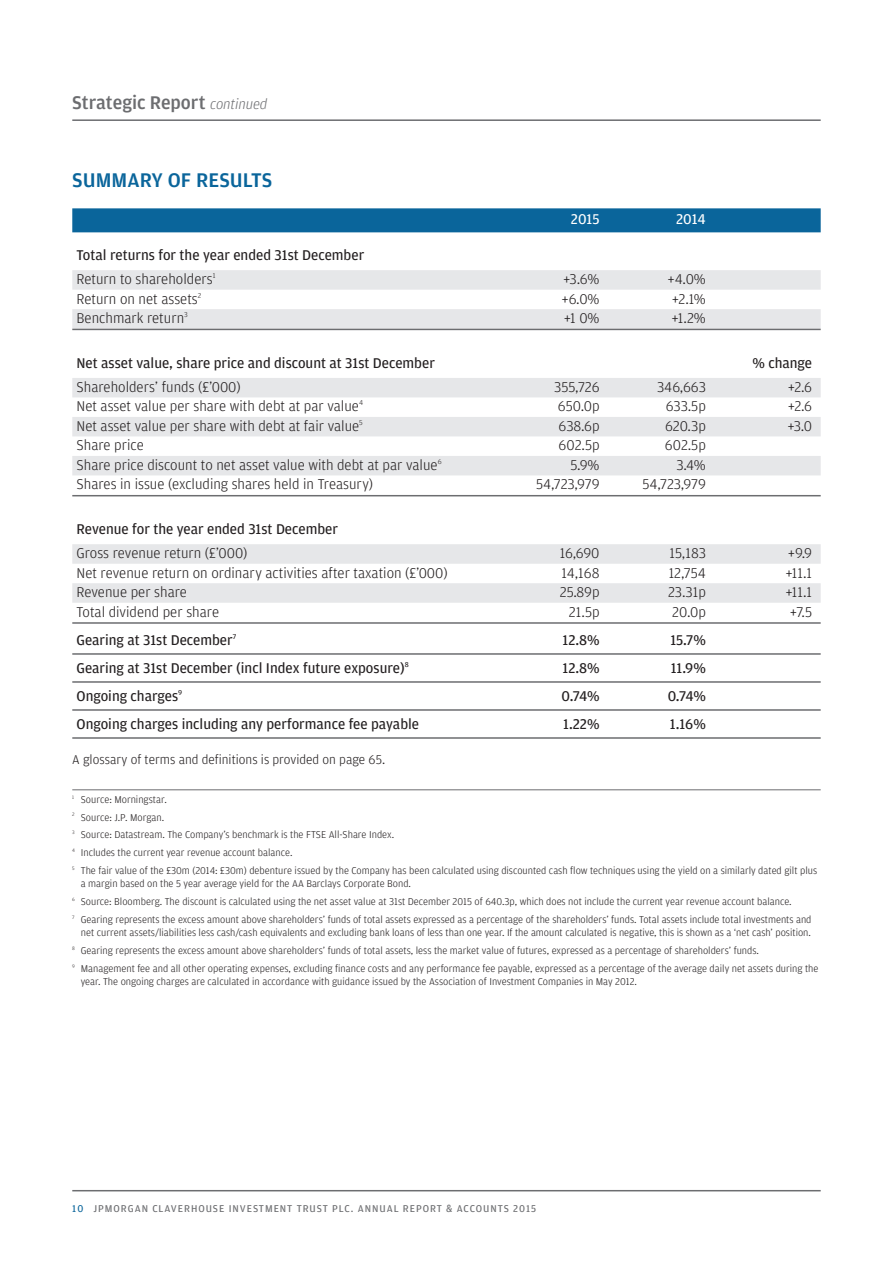
<style>
.page{position:relative;width:893px;height:1263px;background:#fff}
.page>*{position:absolute;margin:0;border:0;box-sizing:border-box;transform-origin:0 0}
.t1{font:500 21px "Amplitude";color:#0a659b}
.t2{font:500 19.5px "Amplitude";color:#6c6d70}
.t3{font:300 15px "Amplitude";color:#231f20}
.t4{font:15px/23.7px "Amplitude";color:#231f20}
.t5{font:15px "Amplitude";color:#fff}
.t6{font:300 13.5px "Amplitude";color:#231f20}
.t7{font:300 10.5px/17.7px "Amplitude";color:#231f20}
.t8{font:10.5px "Amplitude";letter-spacing:.09em;color:#6c6d70}
.s1{font-weight:300;font-style:italic;font-size:15px}
.s2{font-weight:300}
.s3{color:#0a659b}
</style>
<div class="page">
<hr style="left:72px;top:1190px;width:749px;height:1px;background:#6c6d70">
<hr style="left:72px;top:119px;width:749px;height:2px;background:#6c6d70">
<div style="left:72px;top:208px;width:749px;height:24px;background:#0a659b"></div>
<div style="left:72px;top:270px;width:749px;height:20px;background:#e6e7e9"></div>
<div style="left:72px;top:309px;width:749px;height:20px;background:#e6e7e9"></div>
<hr style="left:72px;top:329px;width:749px;height:1px;background:#6c6d70">
<div style="left:72px;top:378px;width:749px;height:19px;background:#e6e7e9"></div>
<div style="left:72px;top:417px;width:749px;height:19px;background:#e6e7e9"></div>
<div style="left:72px;top:456px;width:749px;height:19px;background:#e6e7e9"></div>
<hr style="left:72px;top:495px;width:749px;height:1px;background:#6c6d70">
<div style="left:72px;top:544px;width:749px;height:20px;background:#e6e7e9"></div>
<div style="left:72px;top:583px;width:749px;height:20px;background:#e6e7e9"></div>
<hr style="left:72px;top:622px;width:749px;height:2px;background:#6c6d70">
<hr style="left:72px;top:653px;width:749px;height:2px;background:#6c6d70">
<hr style="left:72px;top:681px;width:749px;height:2px;background:#6c6d70">
<hr style="left:72px;top:709px;width:749px;height:2px;background:#6c6d70">
<hr style="left:72px;top:737px;width:749px;height:2px;background:#6c6d70">
<hr style="left:72px;top:789px;width:749px;height:1px;background:#6c6d70">
<h2 class="t2" style="left:72px;top:90px;width:197px">Strategic Report <span class="s1">continued</span></h2>
<h1 class="t1" style="left:72px;top:167px;width:202px">SUMMARY OF RESULTS</h1>
<h3 class="t4" style="left:77px;top:243px;width:289px">Total returns for the year ended 31st December<br><span class="s2">Return to shareholders</span><sup>1</sup></h3>
<h3 class="t5" style="left:571px;top:210px;width:30px">2015</h3>
<h3 class="t5" style="left:676px;top:210px;width:31px">2014</h3>
<h3 class="t3" style="left:563px;top:270px;width:38px">+3.6%</h3>
<h3 class="t3" style="left:667px;top:270px;width:40px">+4.0%</h3>
<h3 class="t3" style="left:77px;top:290px;width:126px">Return on net assets<sup>2</sup></h3>
<h3 class="t3" style="left:561px;top:290px;width:40px">+6.0%</h3>
<h3 class="t3" style="left:672px;top:290px;width:35px">+2.1%</h3>
<h3 class="t3" style="left:77px;top:309px;width:113px">Benchmark return<sup>3</sup></h3>
<h3 class="t3" style="left:564px;top:309px;width:37px">+1 0%</h3>
<h3 class="t3" style="left:671px;top:309px;width:36px">+1.2%</h3>
<h3 class="t4" style="left:77px;top:351px;width:360px">Net asset value, share price and discount at 31st December</h3>
<h3 class="t4" style="left:752px;top:351px;width:61px">% change</h3>
<h3 class="t3" style="left:77px;top:378px;width:166px">Shareholders’ funds (£’000)</h3>
<h3 class="t3" style="left:554px;top:378px;width:47px">355,726</h3>
<h3 class="t3" style="left:657px;top:378px;width:50px">346,663</h3>
<h3 class="t3" style="left:788px;top:378px;width:26px">+2.6</h3>
<h3 class="t3" style="left:77px;top:397px;width:288px">Net asset value per share with debt at par value<sup>4</sup></h3>
<h3 class="t3" style="left:558px;top:397px;width:43px">650.0p</h3>
<h3 class="t3" style="left:666px;top:397px;width:41px">633.5p</h3>
<h3 class="t3" style="left:788px;top:397px;width:26px">+2.6</h3>
<h3 class="t3" style="left:77px;top:417px;width:288px">Net asset value per share with debt at fair value<sup>5</sup></h3>
<h3 class="t3" style="left:559px;top:417px;width:42px">638.6p</h3>
<h3 class="t3" style="left:665px;top:417px;width:42px">620.3p</h3>
<h3 class="t3" style="left:787px;top:417px;width:26px">+3.0</h3>
<h3 class="t3" style="left:77px;top:436px;width:69px">Share price</h3>
<h3 class="t3" style="left:559px;top:436px;width:43px">602.5p</h3>
<h3 class="t3" style="left:665px;top:436px;width:43px">602.5p</h3>
<h3 class="t3" style="left:77px;top:456px;width:367px">Share price discount to net asset value with debt at par value<sup>6</sup></h3>
<h3 class="t3" style="left:570px;top:456px;width:31px">5.9%</h3>
<h3 class="t3" style="left:676px;top:456px;width:31px">3.4%</h3>
<h3 class="t3" style="left:77px;top:475px;width:298px">Shares in issue (excluding shares held in Treasury)</h3>
<h3 class="t3" style="left:536px;top:475px;width:65px">54,723,979</h3>
<h3 class="t3" style="left:643px;top:475px;width:65px">54,723,979</h3>
<h3 class="t4" style="left:77px;top:517px;width:263px">Revenue for the year ended 31st December</h3>
<h3 class="t3" style="left:77px;top:544px;width:172px">Gross revenue return (£’000)</h3>
<h3 class="t3" style="left:560px;top:544px;width:41px">16,690</h3>
<h3 class="t3" style="left:670px;top:544px;width:38px">15,183</h3>
<h3 class="t3" style="left:788px;top:544px;width:26px">+9.9</h3>
<h3 class="t3" style="left:77px;top:564px;width:373px">Net revenue return on ordinary activities after taxation (£’000)</h3>
<h3 class="t3" style="left:562px;top:564px;width:39px">14,168</h3>
<h3 class="t3" style="left:669px;top:564px;width:39px">12,754</h3>
<h3 class="t3" style="left:785px;top:564px;width:28px">+11.1</h3>
<h3 class="t3" style="left:77px;top:583px;width:112px">Revenue per share</h3>
<h3 class="t3" style="left:560px;top:583px;width:41px">25.89p</h3>
<h3 class="t3" style="left:668px;top:583px;width:39px">23.31p</h3>
<h3 class="t3" style="left:785px;top:583px;width:28px">+11.1</h3>
<h3 class="t3" style="left:77px;top:603px;width:144px">Total dividend per share</h3>
<h3 class="t3" style="left:569px;top:603px;width:32px">21.5p</h3>
<h3 class="t3" style="left:672px;top:603px;width:35px">20.0p</h3>
<h3 class="t3" style="left:790px;top:603px;width:24px">+7.5</h3>
<h3 class="t4" style="left:77px;top:628px;width:161px">Gearing at 31st December<sup>7</sup></h3>
<h3 class="t4" style="left:563px;top:628px;width:38px">12.8%</h3>
<h3 class="t4" style="left:670px;top:628px;width:37px">15.7%</h3>
<h3 class="t4" style="left:77px;top:656px;width:334px">Gearing at 31st December (incl Index future exposure)<sup>8</sup></h3>
<h3 class="t4" style="left:563px;top:656px;width:38px">12.8%</h3>
<h3 class="t4" style="left:671px;top:656px;width:37px">11.9%</h3>
<h3 class="t4" style="left:77px;top:684px;width:107px">Ongoing charges<sup>9</sup></h3>
<h3 class="t4" style="left:562px;top:684px;width:40px">0.74%</h3>
<h3 class="t4" style="left:668px;top:684px;width:40px">0.74%</h3>
<h3 class="t4" style="left:77px;top:712px;width:344px">Ongoing charges including any performance fee payable</h3>
<h3 class="t4" style="left:563px;top:712px;width:38px">1.22%</h3>
<h3 class="t4" style="left:670px;top:712px;width:38px">1.16%</h3>
<p class="t6" style="left:72px;top:751px;width:314px">A glossary of terms and definitions is provided on page 65.</p>
<p class="t7" style="left:72px;top:790px;width:746px"><sup>1</sup> Source: Morningstar.<br><sup>2</sup> Source: J.P. Morgan.<br><sup>3</sup> Source: Datastream. The Company’s benchmark is the FTSE All-Share Index.<br><sup>4</sup> Includes the current year revenue account balance.<br><sup>5</sup> The fair value of the £30m (2014: £30m) debenture issued by the Company has been calculated using discounted cash flow techniques using the yield on a similarly dated gilt plus</p>
<p class="t7" style="left:72px;top:875px;width:741px;text-indent:9px">a margin based on the 5 year average yield for the AA Barclays Corporate Bond.<br><sup>6</sup> Source: Bloomberg. The discount is calculated using the net asset value at 31st December 2015 of 640.3p, which does not include the current year revenue account balance.<br><sup>7</sup> Gearing represents the excess amount above shareholders’ funds of total assets expressed as a percentage of the shareholders’ funds. Total assets include total investments and</p>
<p class="t7" style="left:72px;top:924px;width:748px;text-indent:9px">net current assets/liabilities less cash/cash equivalents and excluding bank loans of less than one year. If the amount calculated is negative, this is shown as a ‘net cash’ position.<br><sup>8</sup> Gearing represents the excess amount above shareholders’ funds of total assets, less the market value of futures, expressed as a percentage of shareholders’ funds.<br><sup>9</sup> Management fee and all other operating expenses, excluding finance costs and any performance fee payable, expressed as a percentage of the average daily net assets during the</p>
<p class="t7" style="left:81px;top:973px;width:558px">year. The ongoing charges are calculated in accordance with guidance issued by the Association of Investment Companies in May 2012.</p>
<p class="t8" style="left:72px;top:1202px;width:465px"><span class="s3">10</span> JPMORGAN CLAVERHOUSE INVESTMENT TRUST PLC. ANNUAL REPORT &amp; ACCOUNTS 2015</p>
</div>
